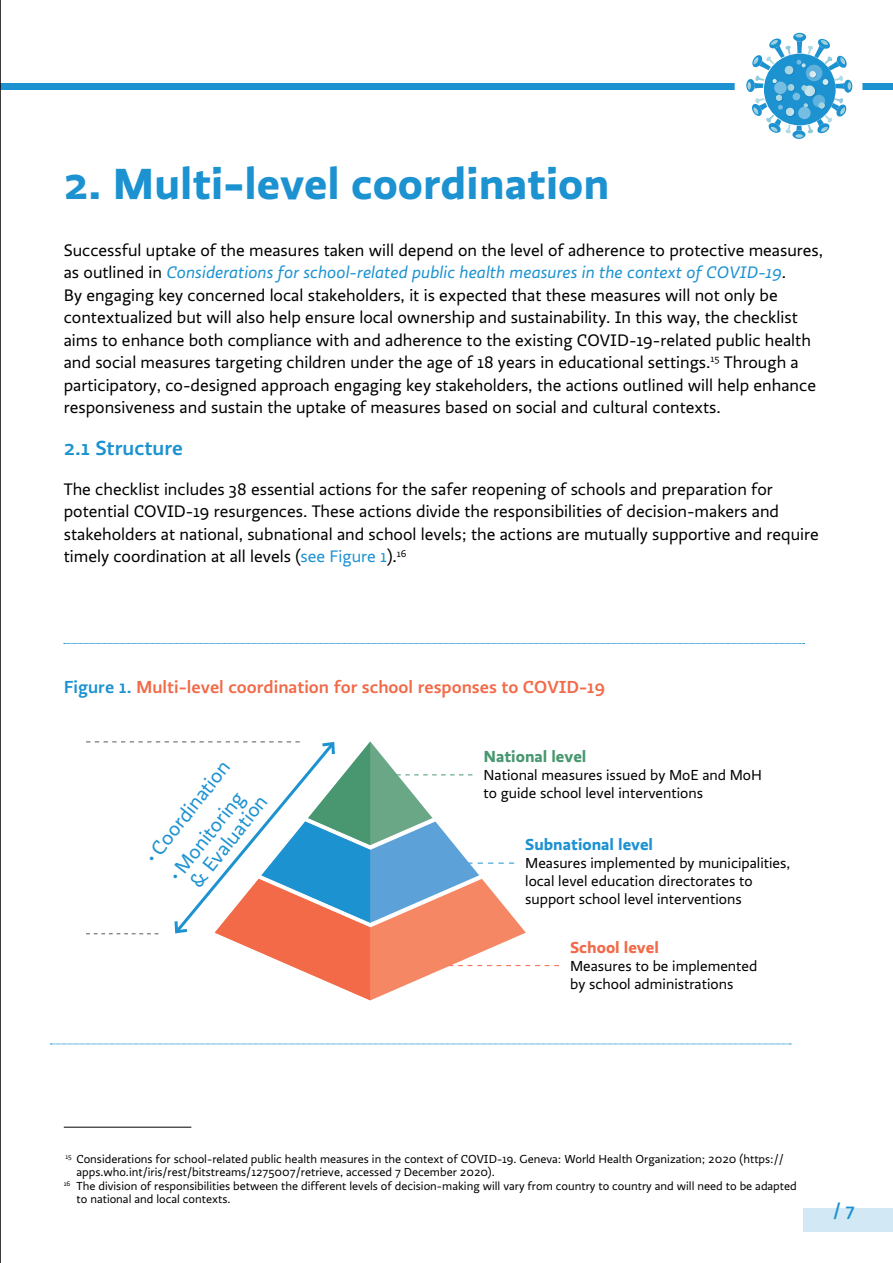
<style>
.page{position:relative;width:893px;height:1263px;background:#fff}
.page>*{position:absolute;margin:0;border:0;box-sizing:border-box;transform-origin:0 0}
.t1{font:700 45px "Ratio";color:#1c92d1}
.t2{font:500 21px "Ratio";color:#1c92d1}
.t3{font:20.55px/20.7px "Ratio";color:#1c92d1;text-align:center}
.t4{font:500 18px "Ratio";color:#f26a48}
.t5{font:500 18px "Ratio";color:#1c92d1}
.t6{font:17.25px/22.5px "Ratio";color:#000}
.t7{font:700 16.5px "Ratio";color:#1c92d1}
.t8{font:700 16.5px "Ratio";color:#489770}
.t9{font:700 16.5px "Ratio";color:#f26a48}
.t10{font:15px/18px "Ratio";color:#000}
.t11{font:12px "Ratio";color:#000}
.s1{font-style:italic;color:#1c92d1}
.s2{color:#1c92d1}
.s3{font-family:"Univers LT Pro 65";font-weight:700;font-size:9.9px}
</style>
<div class="page">
<div style="left:0;top:83px;width:893px;height:6px;background:#1c92d1"></div>
<div style="left:735px;top:22px;width:127px;height:128px;background:#fff;border-radius:50%"></div>
<svg style="left:746px;top:33px;width:106px;height:106px"></svg>
<div style="left:804px;top:1209px;width:89px;height:23px;background:#d2e9f5"></div>
<hr style="left:64px;top:1127px;width:127px;height:1px;background:#000">
<svg style="left:64px;top:643px;width:741px;height:1px"></svg>
<svg style="left:50px;top:1044px;width:741px;height:1px"></svg>
<svg style="left:86px;top:741px;width:473px;height:259px"></svg>
<hr style="left:0;top:0;width:1px;height:1263px;background:#000">
<h1 class="t1" style="left:64px;top:155px;width:547px">2. Multi-level coordination</h1>
<p class="t6" style="left:64px;top:239px;width:761px">Successful uptake of the measures taken will depend on the level of adherence to protective measures, as outlined in <span class="s1">Considerations for school-related public health measures in the context of COVID-19</span>.<br>By engaging key concerned local stakeholders, it is expected that these measures will not only be contextualized but will also help ensure local ownership and sustainability. In this way, the checklist aims to enhance both compliance with and adherence to the existing COVID-19-related public health and social measures targeting children under the age of 18 years in educational settings.<sup>15</sup> Through a participatory, co-designed approach engaging key stakeholders, the actions outlined will help enhance responsiveness and sustain the uptake of measures based on social and cultural contexts.</p>
<p class="t2" style="left:64px;top:436px;width:121px">2.1 Structure</p>
<p class="t6" style="left:64px;top:478px;width:757px">The checklist includes 38 essential actions for the safer reopening of schools and preparation for potential COVID-19 resurgences. These actions divide the responsibilities of decision-makers and stakeholders at national, subnational and school levels; the actions are mutually supportive and require timely coordination at all levels (<span class="s2">see Figure 1</span>).<sup>16</sup></p>
<p class="t4" style="left:64px;top:677px;width:543px"><span class="s2">Figure 1.</span> Multi-level coordination for school responses to COVID-19</p>
<p class="t3" style="left:142px;top:853px;width:124px;rotate:-52deg"><span class="s3">•</span> Coordination</p>
<p class="t3" style="left:166px;top:872px;width:120px;rotate:-52deg"><span class="s3">•</span> Monitoring &amp; Evaluation</p>
<p class="t8" style="left:483px;top:746px;width:104px">National level</p>
<p class="t10" style="left:483px;top:766px;width:280px">National measures issued by MoE and MoH to guide school level interventions</p>
<p class="t7" style="left:525px;top:834px;width:129px">Subnational level</p>
<p class="t10" style="left:525px;top:854px;width:267px">Measures implemented by municipalities, local level education directorates to support school level interventions</p>
<p class="t9" style="left:570px;top:937px;width:90px">School level</p>
<p class="t10" style="left:570px;top:957px;width:189px">Measures to be implemented by school administrations</p>
<p class="t11" style="left:66px;top:1152px;width:720px"><sup>15</sup> Considerations for school-related public health measures in the context of COVID-19. Geneva: World Health Organization; 2020 (https://</p>
<p class="t11" style="left:77px;top:1165px;width:420px">apps.who.int/iris/rest/bitstreams/1275007/retrieve, accessed 7 December 2020).</p>
<p class="t11" style="left:64px;top:1179px;width:734px"><sup>16</sup> The division of responsibilities between the different levels of decision-making will vary from country to country and will need to be adapted</p>
<p class="t11" style="left:77px;top:1192px;width:155px">to national and local contexts.</p>
<p class="t5" style="left:833px;top:1199px;width:23px">/ 7</p>
</div>
